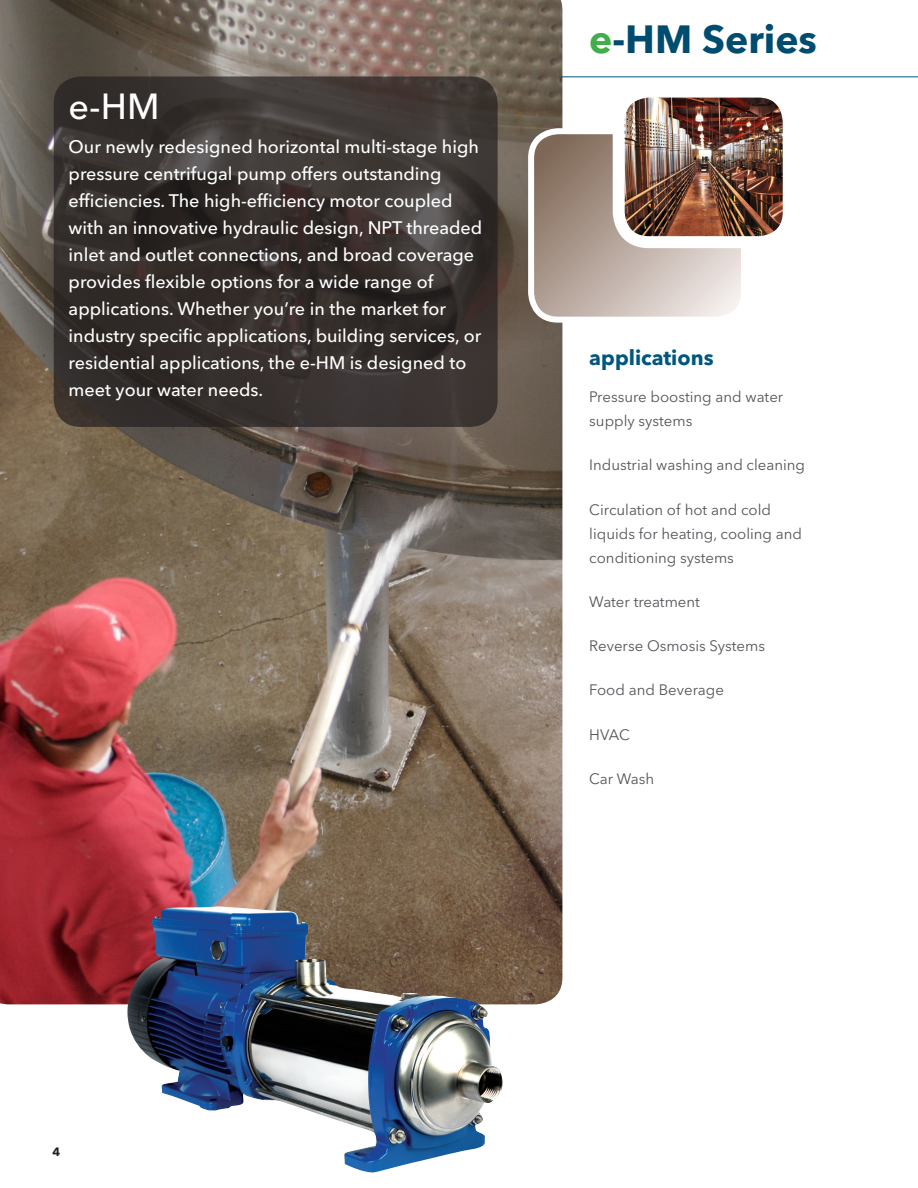
<style>
.page{position:relative;width:918px;height:1188px;background:#fff}
.page>*{position:absolute;margin:0;border:0;box-sizing:border-box;transform-origin:0 0}
.t1{font:700 39px "Avenir Next LT Pro";color:#004c6e}
.t{font:500 36px "Avenir Next LT Pro";color:#fff}
.t2{font:700 21px "Avenir Next LT Pro";color:#00577d}
.t-2{font:500 18px/27px "Avenir Next LT Pro";color:#fff}
.t3{font:15px/24px "Avenir Next LT Pro";color:#54555a}
.t4{font:700 12px "Avenir Next LT Pro";color:#231f20}
.s1{color:#40ae49}
</style>
<div class="page">
<hr style="left:484px;top:76px;width:434px;height:1px;background:#00577d">
<img style="left:0;top:0;width:562px;height:1004px">
<svg style="left:54px;top:76px;width:444px;height:351px;background:#37312f"></svg>
<svg style="left:531px;top:131px;width:209px;height:189px;background:#b6a79d"></svg>
<div style="left:528px;top:128px;width:219px;height:195px;border:6px solid #fff;border-radius:27px"></div>
<img style="left:619px;top:99px;width:163px;height:143px">
<div style="left:613px;top:86px;width:182px;height:162px;border:12px solid #fff;border-radius:30px"></div>
<img style="left:127px;top:907px;width:377px;height:266px">
<p class="t" style="left:69px;top:85px;width:92px">e-HM</p>
<p class="t-2" style="left:69px;top:133px;width:415px">Our newly redesigned horizontal multi-stage high pressure centrifugal pump offers outstanding efficiencies. The high-efficiency motor coupled with an innovative hydraulic design, NPT threaded inlet and outlet connections, and broad coverage provides flexible options for a wide range of applications. Whether you’re in the market for industry specific applications, building services, or residential applications, the e-HM is designed to meet your water needs.</p>
<p class="t1" style="left:589px;top:15px;width:229px"><span class="s1">e</span>-HM Series</p>
<p class="t2" style="left:589px;top:344px;width:126px">applications</p>
<p class="t3" style="left:589px;top:385px;width:195px">Pressure boosting and water supply systems</p>
<p class="t3" style="left:589px;top:453px;width:217px">Industrial washing and cleaning</p>
<p class="t3" style="left:589px;top:498px;width:214px">Circulation of hot and cold liquids for heating, cooling and conditioning systems</p>
<p class="t3" style="left:589px;top:590px;width:112px">Water treatment</p>
<p class="t3" style="left:589px;top:634px;width:177px">Reverse Osmosis Systems</p>
<p class="t3" style="left:589px;top:678px;width:136px">Food and Beverage</p>
<p class="t3" style="left:589px;top:723px;width:42px">HVAC</p>
<p class="t3" style="left:589px;top:767px;width:66px">Car Wash</p>
<p class="t4" style="left:52px;top:1145px;width:9px">4</p>
</div>
